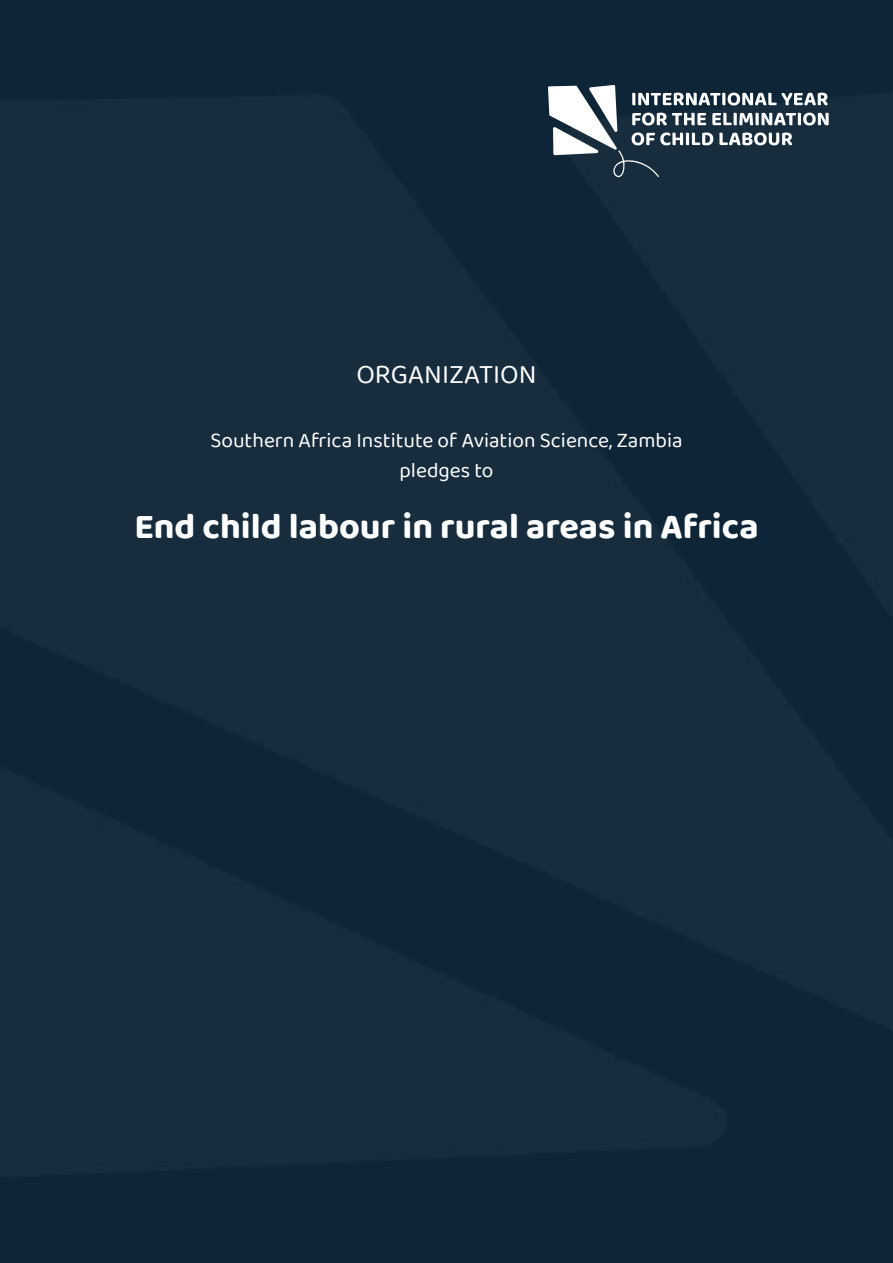
<style>
.page{position:relative;width:893px;height:1263px;background:#172d3e}
.page>*{position:absolute;margin:0;border:0;box-sizing:border-box;transform-origin:0 0}
.t1{font:700 36px "Baloo 2";color:#fff}
.t2{font:27px "Baloo 2";color:#fff}
.t3{font:21px/30px "Baloo 2";color:#fff;text-align:center}
</style>
<div class="page">
<svg style="left:548px;top:85px;width:281px;height:92px"></svg>
<p class="t2" style="left:356px;top:356px;width:182px">ORGANIZATION</p>
<p class="t3" style="left:210px;top:426px;width:474px">Southern Africa Institute of Aviation Science, Zambia pledges to</p>
<h1 class="t1" style="left:134px;top:504px;width:626px">End child labour in rural areas in Africa</h1>
</div>
